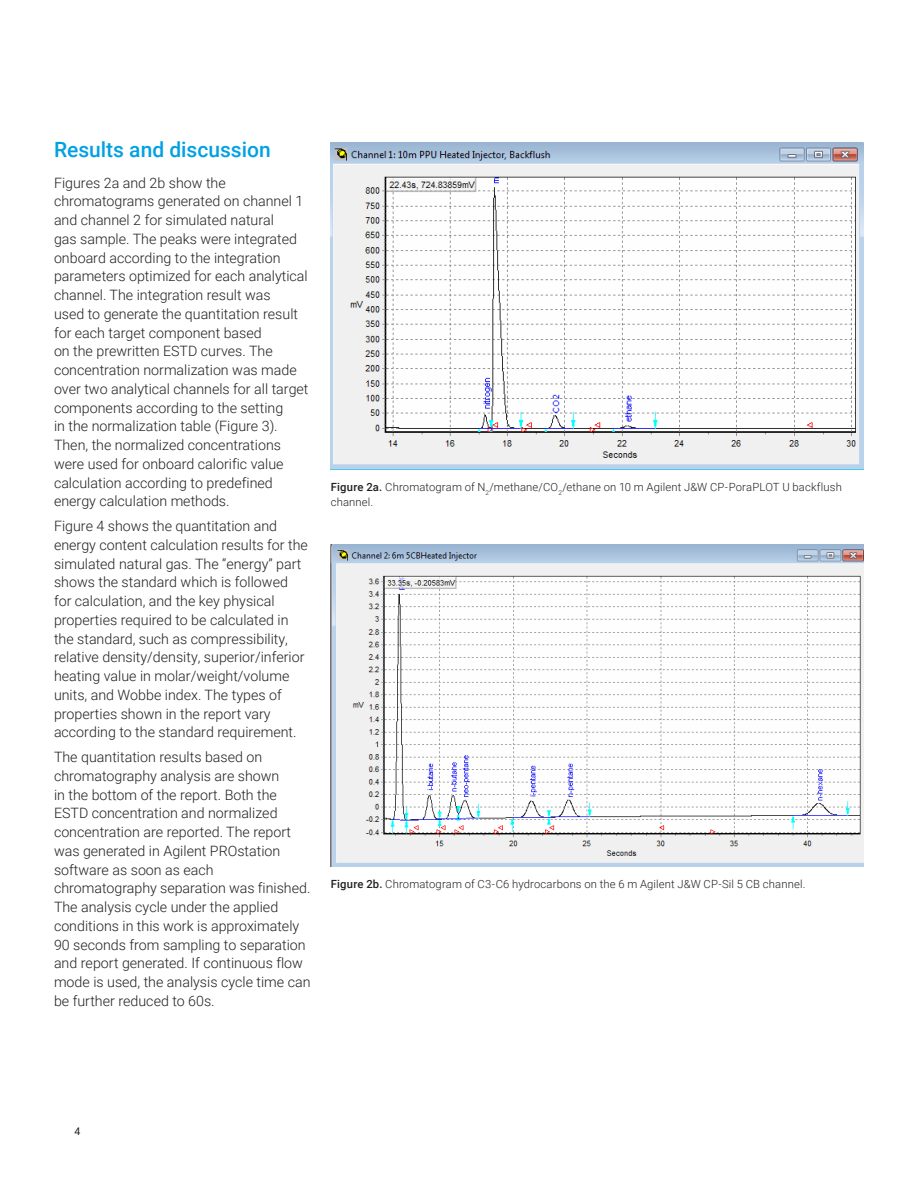
<style>
.page{position:relative;width:918px;height:1188px;background:#fff}
.page>*{position:absolute;margin:0;border:0;box-sizing:border-box;transform-origin:0 0}
.Header_1{font:500 21px "Roboto";color:#00a1e3}
.Text{font:300 14.25px/18.8px "Roboto";color:#231f20}
.t1{font:300 11.25px/15px "Roboto";letter-spacing:.015em;color:#231f20}
.t2{font:10.5px "Roboto";color:#231f20}
.s1{font-weight:500}
</style>
<div class="page">
<img style="left:331px;top:544px;width:533px;height:322px">
<img style="left:331px;top:143px;width:533px;height:326px">
<p class="Header_1" style="left:54px;top:135px;width:218px">Results and discussion</p>
<p class="Text" style="left:54px;top:173px;width:256px">Figures 2a and 2b show the chromatograms generated on channel 1 and channel 2 for simulated natural<br>gas sample. The peaks were integrated onboard according to the integration parameters optimized for each analytical channel. The integration result was<br>used to generate the quantitation result for each target component based<br>on the prewritten ESTD curves. The concentration normalization was made over two analytical channels for all target components according to the setting<br>in the normalization table (Figure 3).<br>Then, the normalized concentrations were used for onboard calorific value calculation according to predefined energy calculation methods.</p>
<p class="Text" style="left:54px;top:516px;width:255px">Figure 4 shows the quantitation and energy content calculation results for the simulated natural gas. The “energy” part shows the standard which is followed for calculation, and the key physical properties required to be calculated in the standard, such as compressibility, relative density/density, superior/inferior heating value in molar/weight/volume units, and Wobbe index. The types of properties shown in the report vary according to the standard requirement.</p>
<p class="Text" style="left:54px;top:747px;width:258px">The quantitation results based on chromatography analysis are shown<br>in the bottom of the report. Both the ESTD concentration and normalized concentration are reported. The report was generated in Agilent PROstation software as soon as each chromatography separation was finished.<br>The analysis cycle under the applied conditions in this work is approximately 90 seconds from sampling to separation and report generated. If continuous flow mode is used, the analysis cycle time can be further reduced to 60s.</p>
<p class="t1" style="left:331px;top:479px;width:513px"><span class="s1">Figure 2a.</span> Chromatogram of N<sub>2</sub>/methane/CO<sub>2</sub>/ethane on 10 m Agilent J&amp;W CP-PoraPLOT U backflush channel.</p>
<p class="t1" style="left:331px;top:876px;width:476px"><span class="s1">Figure 2b.</span> Chromatogram of C3-C6 hydrocarbons on the 6 m Agilent J&amp;W CP-Sil 5 CB channel.</p>
<p class="t2" style="left:75px;top:1124px;width:7px">4</p>
</div>
